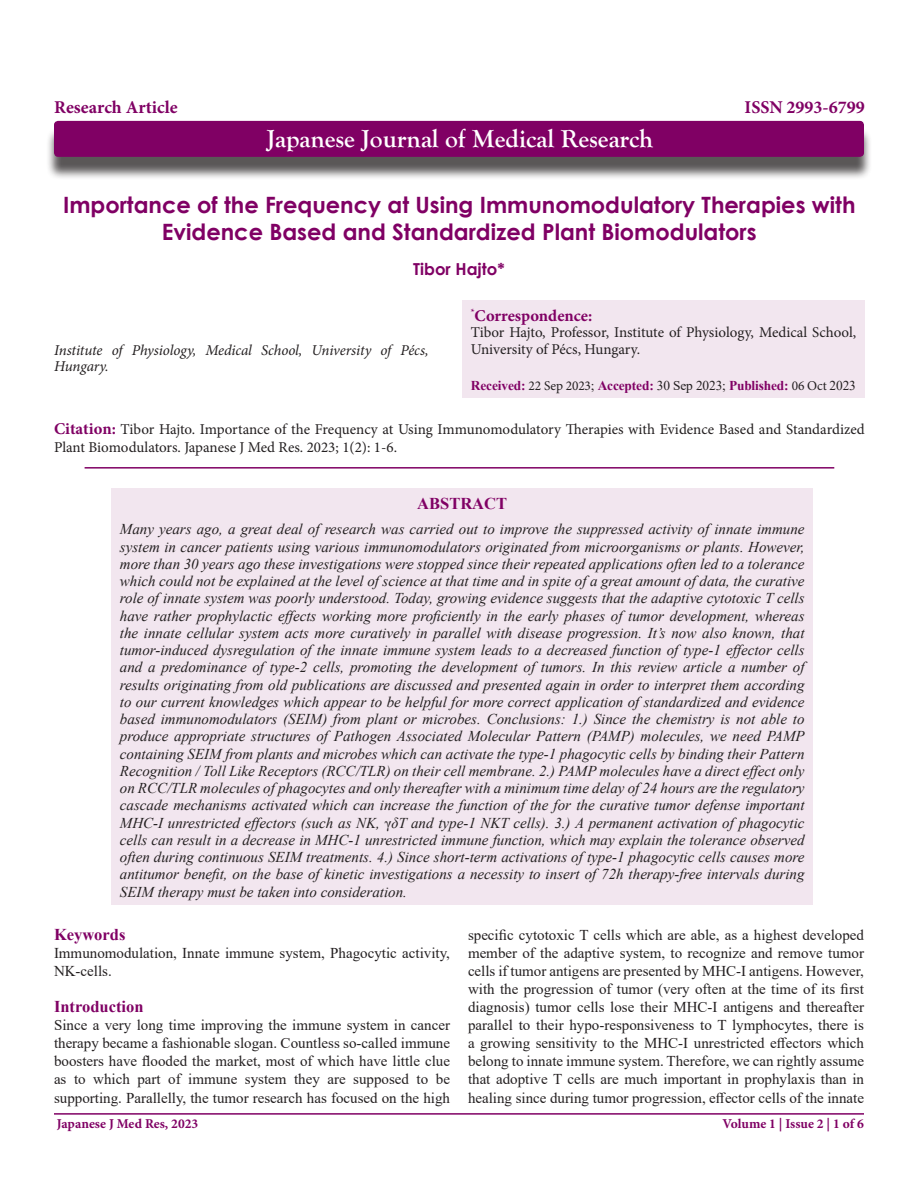
<style>
.page{position:relative;width:918px;height:1188px;background:#fff}
.page>*{position:absolute;margin:0;border:0;box-sizing:border-box;transform-origin:0 0}
.t1{font:700 25.5px "Goudy Old Style T";color:#fff}
.t2{font:700 22.5px/27px "Century Gothic";color:#800064;text-align:center}
.t3{font:700 18px "Minion Pro";color:#800064}
.Heading{font:700 16.5px "Times New Roman";color:#800064}
.t4{font:700 16.5px "Minion Pro";color:#800064}
.t5{font:700 16.5px "Century Gothic";color:#800064}
.t6{font:italic 15px/17.2px "Times New Roman";color:#231f20;text-align:justify}
.Heading-2{font:15px/18.1px "Times New Roman";color:#231f20;text-align:justify}
.t7{font:15px/18px "Minion Pro";letter-spacing:-.005em;color:#231f20}
.t8{font:italic 15px/16.5px "Minion Pro";letter-spacing:-.01em;color:#231f20}
.t9{font:700 13.5px "Times New Roman";letter-spacing:-.01em;color:#800064}
.t10{font:700 13.5px "Minion Pro";color:#800064}
.s1{font-family:"Minion Pro";font-weight:400;color:#231f20}
.s2{font-weight:400;color:#231f20}
.s3{font-weight:700;font-size:16.5px;color:#800064}
.s4{font-style:normal}
</style>
<div class="page">
<hr style="left:54px;top:1113px;width:810px;height:2px;background:#800064">
<div style="left:46px;top:128px;width:826px;height:52px;background:#231f20;opacity:.75"></div>
<div style="left:54px;top:121px;width:810px;height:36px;background:#800064;border-radius:4px"></div>
<hr style="left:85px;top:467px;width:749px;height:2px;background:#800064">
<div style="left:111px;top:489px;width:702px;height:416px;background:#f2e6ef"></div>
<div style="left:462px;top:300px;width:403px;height:98px;background:#f2e6ef"></div>
<p class="t3" style="left:54px;top:95px;width:125px">Research Article</p>
<p class="t3" style="left:745px;top:95px;width:122px">ISSN 2993-6799</p>
<p class="t1" style="left:267px;top:124px;width:388px">Japanese Journal of Medical Research</p>
<p class="t2" style="left:63px;top:191px;width:794px">Importance of the Frequency at Using Immunomodulatory Therapies with<br>Evidence Based and Standardized Plant Biomodulators</p>
<p class="t5" style="left:413px;top:257px;width:93px">Tibor Hajto*</p>
<p class="t8" style="left:54px;top:342px;width:376px">Institute of Physiology, Medical School, University of Pécs,<br>Hungary.</p>
<p class="t4" style="left:471px;top:304px;width:123px"><sup>*</sup>Correspondence:</p>
<p class="t7" style="left:471px;top:324px;width:387px;line-height:16.5px">Tibor Hajto, Professor, Institute of Physiology, Medical School,<br>University of Pécs, Hungary.</p>
<p class="t9" style="left:471px;top:376px;width:386px">Received: <span class="s1">22 Sep 2023</span><span class="s2">;</span> Accepted: <span class="s2">30 Sep 2023;</span> Published: <span class="s1">06 Oct</span> <span class="s2">2023</span></p>
<p class="t7" style="left:54px;top:420px;width:812px"><span class="s3">Citation:</span> Tibor Hajto. Importance of the Frequency at Using Immunomodulatory Therapies with Evidence Based and Standardized<br>Plant Biomodulators. Japanese J Med Res. 2023; 1(2): 1-6.</p>
<p class="Heading" style="left:417px;top:491px;width:91px">ABSTRACT</p>
<p class="t6" style="left:120px;top:520px;width:686px">Many years ago, a great deal of research was carried out to improve the suppressed activity of innate immune system in cancer patients using various immunomodulators originated from microorganisms or plants. However, more than 30 years ago these investigations were stopped since their repeated applications often led to a tolerance which could not be explained at the level of science at that time and in spite of a great amount of data, the curative role of innate system was poorly understood. Today, growing evidence suggests that the adaptive cytotoxic T cells have rather prophylactic effects working more proficiently in the early phases of tumor development, whereas the innate cellular system acts more curatively in parallel with disease progression. It’s now also known, that tumor-induced dysregulation of the innate immune system leads to a decreased function of type-1 effector cells and a predominance of type-2 cells, promoting the development of tumors. In this review article a number of results originating from old publications are discussed and presented again in order to interpret them according to our current knowledges which appear to be helpful for more correct application of standardized and evidence based immunomodulators (SEIM) from plant or microbes. Conclusions: 1.) Since the chemistry is not able to produce appropriate structures of Pathogen Associated Molecular Pattern (PAMP) molecules, we need PAMP containing SEIM from plants and microbes which can activate the type-1 phagocytic cells by binding their Pattern Recognition / Toll Like Receptors (RCC/TLR) on their cell membrane. 2.) PAMP molecules have a direct effect only on RCC/TLR molecules of phagocytes and only thereafter with a minimum time delay of 24 hours are the regulatory cascade mechanisms activated which can increase the function of the for the curative tumor defense important MHC-I unrestricted effectors (such as NK, <span class="s4">γ</span>δT and type-1 NKT cells). 3.) A permanent activation of phagocytic cells can result in a decrease in MHC-1 unrestricted immune function, which may explain the tolerance observed often during continuous SEIM treatments. 4.) Since short-term activations of type-1 phagocytic cells causes more antitumor benefit, on the base of kinetic investigations a necessity to insert of 72h therapy-free intervals during SEIM therapy must be taken into consideration.</p>
<p class="Heading" style="left:54px;top:923px;width:73px">Keywords</p>
<p class="Heading-2" style="left:54px;top:944px;width:398px">Immunomodulation, Innate immune system, Phagocytic activity,<br>NK-cells.</p>
<p class="Heading" style="left:54px;top:995px;width:91px">Introduction</p>
<p class="Heading-2" style="left:54px;top:1016px;width:398px">Since a very long time improving the immune system in cancer therapy became a fashionable slogan. Countless so-called immune boosters have flooded the market, most of which have little clue as to which part of immune system they are supposed to be supporting. Parallelly, the tumor research has focused on the high</p>
<p class="Heading-2" style="left:468px;top:925px;width:398px">specific cytotoxic T cells which are able, as a highest developed member of the adaptive system, to recognize and remove tumor cells if tumor antigens are presented by MHC-I antigens. However, with the progression of tumor (very often at the time of its first diagnosis) tumor cells lose their MHC-I antigens and thereafter parallel to their hypo-responsiveness to T lymphocytes, there is a growing sensitivity to the MHC-I unrestricted effectors which belong to innate immune system. Therefore, we can rightly assume that adoptive T cells are much important in prophylaxis than in healing since during tumor progression, effector cells of the innate</p>
<p class="t10" style="left:57px;top:1114px;width:143px">Japanese J Med Res, 2023</p>
<p class="t10" style="left:722px;top:1115px;width:143px">Volume 1 | Issue 2 | 1 of 6</p>
</div>
